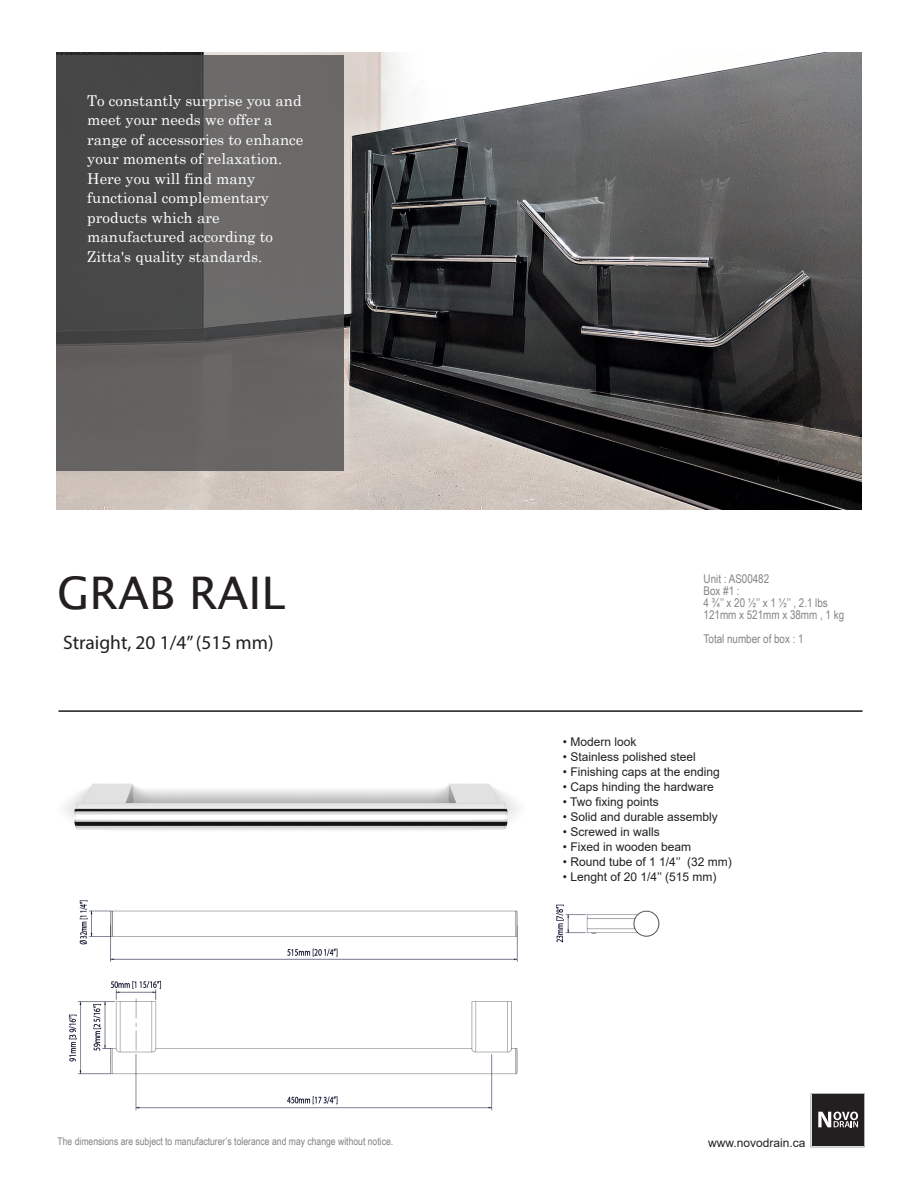
<style>
.page{position:relative;width:918px;height:1188px;background:#fff}
.page>*{position:absolute;margin:0;border:0;box-sizing:border-box;transform-origin:0 0}
.t1{font:45px "Lucida Sans";color:#231f20}
.t2{font:19.5px "Myriad Pro";color:#231f20}
.t3{font:15px/19.5px "Century Schoolbook";color:#fff}
.t4{font:12px "Arial";color:#231f20}
.t5{font:12px/12px "Arial Narrow";color:#848484}
.t6{font:10.5px "Arial Narrow";color:#808285}
</style>
<div class="page">
<img style="left:58px;top:710px;width:461px;height:120px">
<img style="left:56px;top:52px;width:806px;height:458px">
<hr style="left:59px;top:710px;width:804px;height:2px;background:#231f20">
<img style="left:68px;top:900px;width:592px;height:211px">
<svg style="left:811px;top:1093px;width:54px;height:54px;background:#474444"></svg>
<svg style="left:57px;top:55px;width:287px;height:416px;background:#5c5a5a"></svg>
<p class="t3" style="left:87px;top:89px;width:218px">To constantly surprise you and meet your needs we offer a range of accessories to enhance your moments of relaxation.<br>Here you will find many functional complementary products which are manufactured according to<br>Zitta's quality standards.</p>
<h1 class="t1" style="left:57px;top:567px;width:230px">GRAB RAIL</h1>
<h2 class="t2" style="left:63px;top:630px;width:212px">Straight, 20 1/4’’ (515 mm)</h2>
<p class="t6" style="left:58px;top:1134px;width:337px">The dimensions are subject to manufacturer’s tolerance and may change without notice.</p>
<p class="t5" style="left:704px;top:572px;width:142px">Unit : AS00482<br>Box #1 :<br>4 ¾’’ x 20 ½’’ x 1 ½’’ , 2.1 lbs<br>121mm x 521mm x 38mm , 1 kg</p>
<p class="t5" style="left:704px;top:632px;width:102px">Total number of box : 1</p>
<p class="t4" style="left:563px;top:733px;width:75px">• Modern look</p>
<p class="t4" style="left:563px;top:748px;width:134px">• Stainless polished steel</p>
<p class="t4" style="left:563px;top:763px;width:158px">• Finishing caps at the ending</p>
<p class="t4" style="left:563px;top:778px;width:152px">• Caps hinding the hardware</p>
<p class="t4" style="left:563px;top:793px;width:98px">• Two fixing points</p>
<p class="t4" style="left:563px;top:808px;width:156px">• Solid and durable assembly</p>
<p class="t4" style="left:563px;top:823px;width:98px">• Screwed in walls</p>
<p class="t4" style="left:563px;top:838px;width:130px">• Fixed in wooden beam</p>
<p class="t4" style="left:563px;top:853px;width:170px">• Round tube of 1 1/4’’ (32 mm)</p>
<p class="t4" style="left:563px;top:868px;width:155px">• Lenght of 20 1/4’’ (515 mm)</p>
<p class="t4" style="left:708px;top:1135px;width:99px">www.novodrain.ca</p>
</div>
